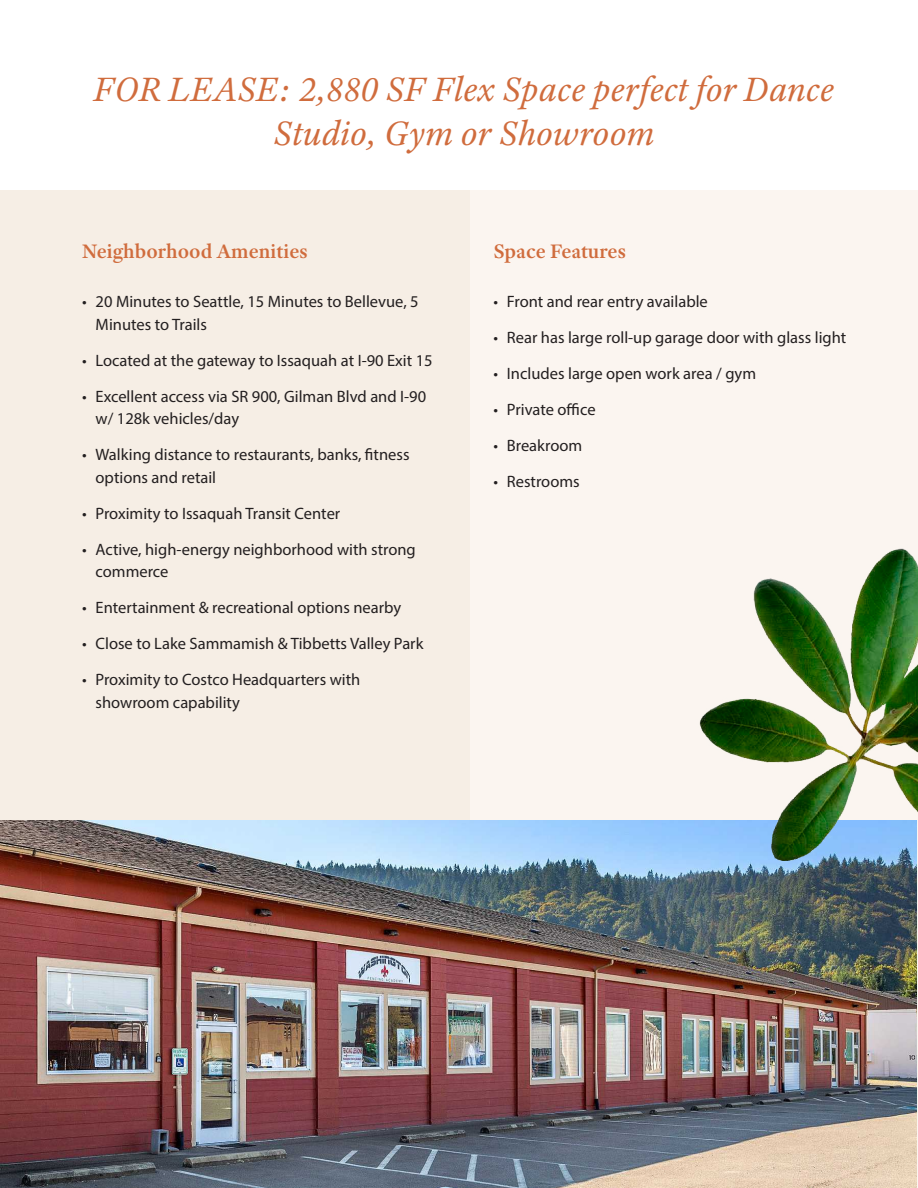
<style>
.page{position:relative;width:918px;height:1188px;background:#fff}
.page>*{position:absolute;margin:0;border:0;box-sizing:border-box;transform-origin:0 0}
.t1{font:italic 36px/43.5px "Adobe Text Pro";color:#d06c3d;text-align:center}
.t2{font:600 21px "Adobe Text Pro";color:#d06c3d}
.t3{font:16.5px/22.5px "Myriad Pro";color:#231f20}
</style>
<div class="page">
<div style="left:0;top:190px;width:470px;height:998px;background:#f6eee5"></div>
<div style="left:470px;top:190px;width:448px;height:998px;background:#fbf5f0"></div>
<img style="left:0;top:821px;width:916px;height:367px">
<img style="left:687px;top:548px;width:231px;height:330px">
<p class="t1" style="left:94px;top:68px;width:742px">FOR LEASE: 2,880 SF Flex Space perfect for Dance<br>Studio, Gym or Showroom</p>
<p class="t2" style="left:82px;top:238px;width:227px">Neighborhood Amenities</p>
<p class="t3" style="left:96px;top:290px;width:325px;text-indent:-14px">• 20 Minutes to Seattle, 15 Minutes to Bellevue, 5<br>Minutes to Trails</p>
<p class="t3" style="left:82px;top:349px;width:352px">• Located at the gateway to Issaquah at I-90 Exit 15</p>
<p class="t3" style="left:96px;top:385px;width:332px;text-indent:-14px">• Excellent access via SR 900, Gilman Blvd and I-90 w/ 128k vehicles/day</p>
<p class="t3" style="left:96px;top:443px;width:315px;text-indent:-14px">• Walking distance to restaurants, banks, fitness options and retail</p>
<p class="t3" style="left:82px;top:502px;width:260px">• Proximity to Issaquah Transit Center</p>
<p class="t3" style="left:96px;top:538px;width:322px;text-indent:-14px">• Active, high-energy neighborhood with strong commerce</p>
<p class="t3" style="left:82px;top:596px;width:321px">• Entertainment &amp; recreational options nearby</p>
<p class="t3" style="left:82px;top:632px;width:343px">• Close to Lake Sammamish &amp; Tibbetts Valley Park</p>
<p class="t3" style="left:96px;top:668px;width:266px;text-indent:-14px">• Proximity to Costco Headquarters with showroom capability</p>
<p class="t2" style="left:493px;top:238px;width:134px">Space Features</p>
<p class="t3" style="left:493px;top:290px;width:216px">• Front and rear entry available</p>
<p class="t3" style="left:493px;top:326px;width:354px">• Rear has large roll-up garage door with glass light</p>
<p class="t3" style="left:493px;top:362px;width:264px">• Includes large open work area / gym</p>
<p class="t3" style="left:493px;top:398px;width:104px">• Private office</p>
<p class="t3" style="left:493px;top:434px;width:91px">• Breakroom</p>
<p class="t3" style="left:493px;top:470px;width:88px">• Restrooms</p>
</div>
